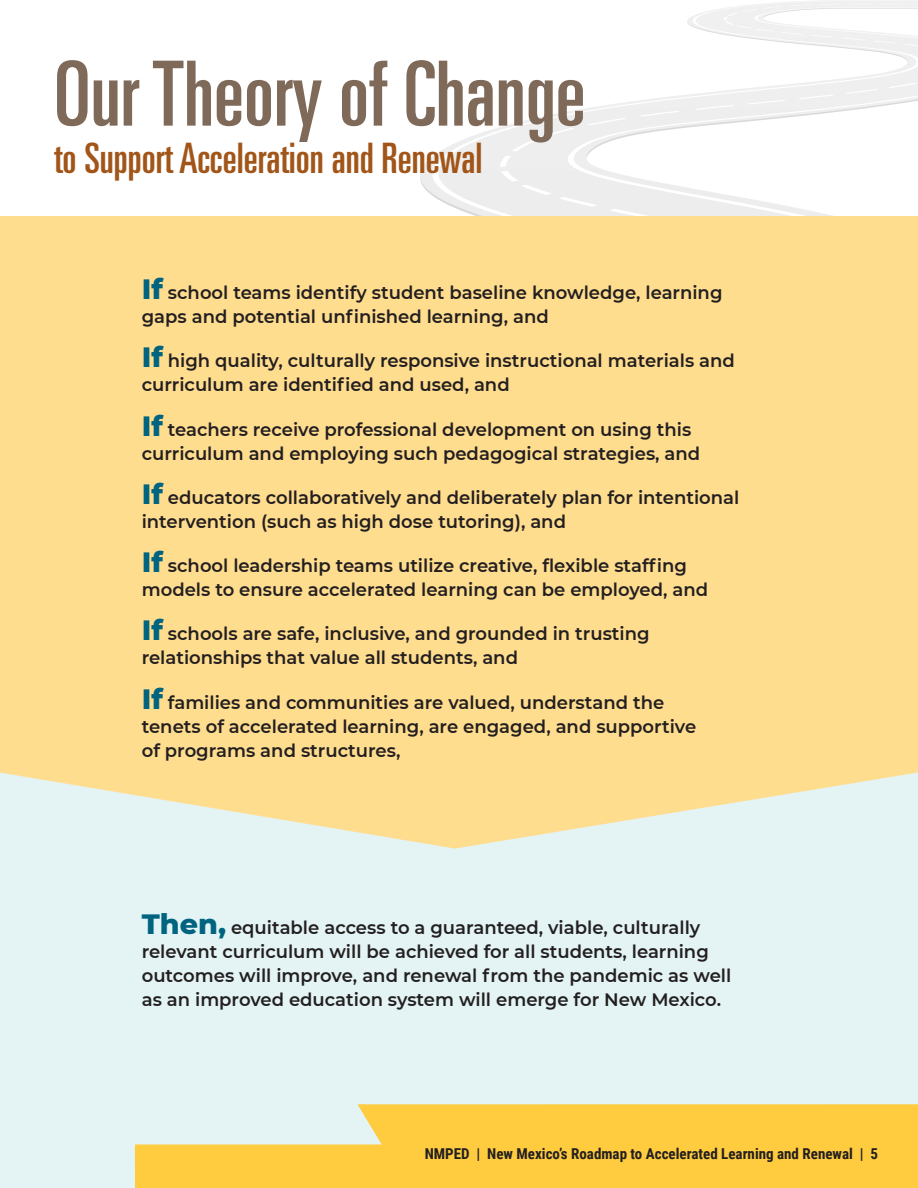
<style>
.page{position:relative;width:918px;height:1188px;background:#fff}
.page>*{position:absolute;margin:0;border:0;box-sizing:border-box;transform-origin:0 0}
.Text_10_13{font:ultra-condensed 90px "Univers";color:#7f6959}
.Text_10_13-2{font:ultra-condensed 42px "Univers";color:#a15519}
.Text_10_13-3{font:600 18px/24px "Montserrat";color:#231f20}
.Text_10_13-4{font:700 15px "Roboto Condensed";color:#231f20}
.s1{font-weight:800;font-size:28.5px;color:#006480}
</style>
<div class="page">
<svg style="left:420px;top:4px;width:498px;height:212px"></svg>
<div style="left:0;top:748px;width:918px;height:440px;background:#e4f4f4"></div>
<div style="left:0;top:216px;width:918px;height:633px;background:#ffdd8f"></div>
<svg style="left:135px;top:1104px;width:783px;height:84px;background:#fad158"></svg>
<p class="Text_10_13" style="left:54px;top:42px;width:533px">Our Theory of Change</p>
<p class="Text_10_13-2" style="left:54px;top:134px;width:430px">to Support Acceleration and Renewal</p>
<p class="Text_10_13-3" style="left:142px;top:280px;width:582px"><span class="s1">If</span> school teams identify student baseline knowledge, learning gaps and potential unfinished learning, and</p>
<p class="Text_10_13-3" style="left:142px;top:348px;width:595px"><span class="s1">If</span> high quality, culturally responsive instructional materials and curriculum are identified and used, and</p>
<p class="Text_10_13-3" style="left:142px;top:416px;width:560px"><span class="s1">If</span> teachers receive professional development on using this curriculum and employing such pedagogical strategies, and</p>
<p class="Text_10_13-3" style="left:142px;top:485px;width:599px"><span class="s1">If</span> educators collaboratively and deliberately plan for intentional intervention (such as high dose tutoring), and</p>
<p class="Text_10_13-3" style="left:142px;top:553px;width:568px"><span class="s1">If</span> school leadership teams utilize creative, flexible staffing models to ensure accelerated learning can be employed, and</p>
<p class="Text_10_13-3" style="left:142px;top:621px;width:509px"><span class="s1">If</span> schools are safe, inclusive, and grounded in trusting relationships that value all students, and</p>
<p class="Text_10_13-3" style="left:142px;top:689px;width:556px"><span class="s1">If</span> families and communities are valued, understand the tenets of accelerated learning, are engaged, and supportive of programs and structures,</p>
<p class="Text_10_13-3" style="left:142px;top:914px;width:591px"><span class="s1">Then,</span> equitable access to a guaranteed, viable, culturally relevant curriculum will be achieved for all students, learning outcomes will improve, and renewal from the pandemic as well as an improved education system will emerge for New Mexico.</p>
<p class="Text_10_13-4" style="left:425px;top:1143px;width:455px">NMPED | New Mexico’s Roadmap to Accelerated Learning and Renewal | 5</p>
</div>
